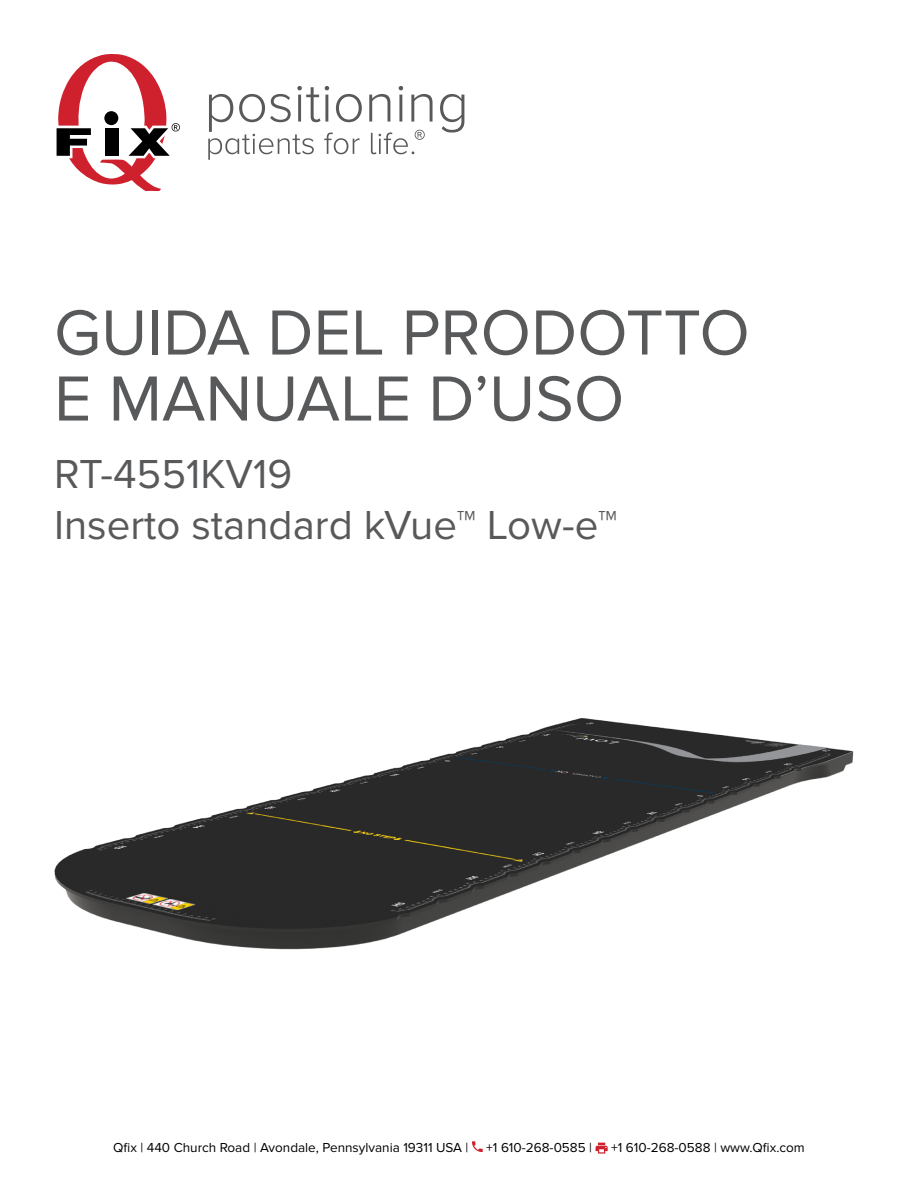
<style>
.page{position:relative;width:918px;height:1188px;background:#fff}
.page>*{position:absolute;margin:0;border:0;box-sizing:border-box;transform-origin:0 0}
.t1{font:66px/66px "Proxima Nova";color:#58595b}
.t2{font:42px/51px "Proxima Nova";color:#58595b}
.t3{font:13.5px "Proxima Nova";color:#000}
</style>
<div class="page">
<img style="left:54px;top:718px;width:800px;height:232px">
<svg style="left:472px;top:1141px;width:11px;height:11px"></svg>
<svg style="left:596px;top:1143px;width:12px;height:11px"></svg>
<svg style="left:369px;top:94px;width:21px;height:28px"></svg>
<svg style="left:399px;top:86px;width:4px;height:36px"></svg>
<svg style="left:411px;top:94px;width:22px;height:28px"></svg>
<svg style="left:440px;top:94px;width:24px;height:39px"></svg>
<svg style="left:208px;top:86px;width:154px;height:74px"></svg>
<svg style="left:56px;top:54px;width:124px;height:137px"></svg>
<svg style="left:371px;top:130px;width:54px;height:24px"></svg>
<h1 class="t1" style="left:54px;top:301px;width:697px">GUIDA DEL PRODOTTO<br>E MANUALE D’USO</h1>
<h2 class="t2" style="left:54px;top:449px;width:565px">RT-4551KV19<br>Inserto standard kVue™ Low-e™</h2>
<p class="t3" style="left:113px;top:1140px;width:357px">Qfix | 440 Church Road | Avondale, Pennsylvania 19311 USA |</p>
<p class="t3" style="left:486px;top:1140px;width:107px">+1 610-268-0585 |</p>
<p class="t3" style="left:611px;top:1140px;width:195px">+1 610-268-0588 | www.Qfix.com</p>
</div>
